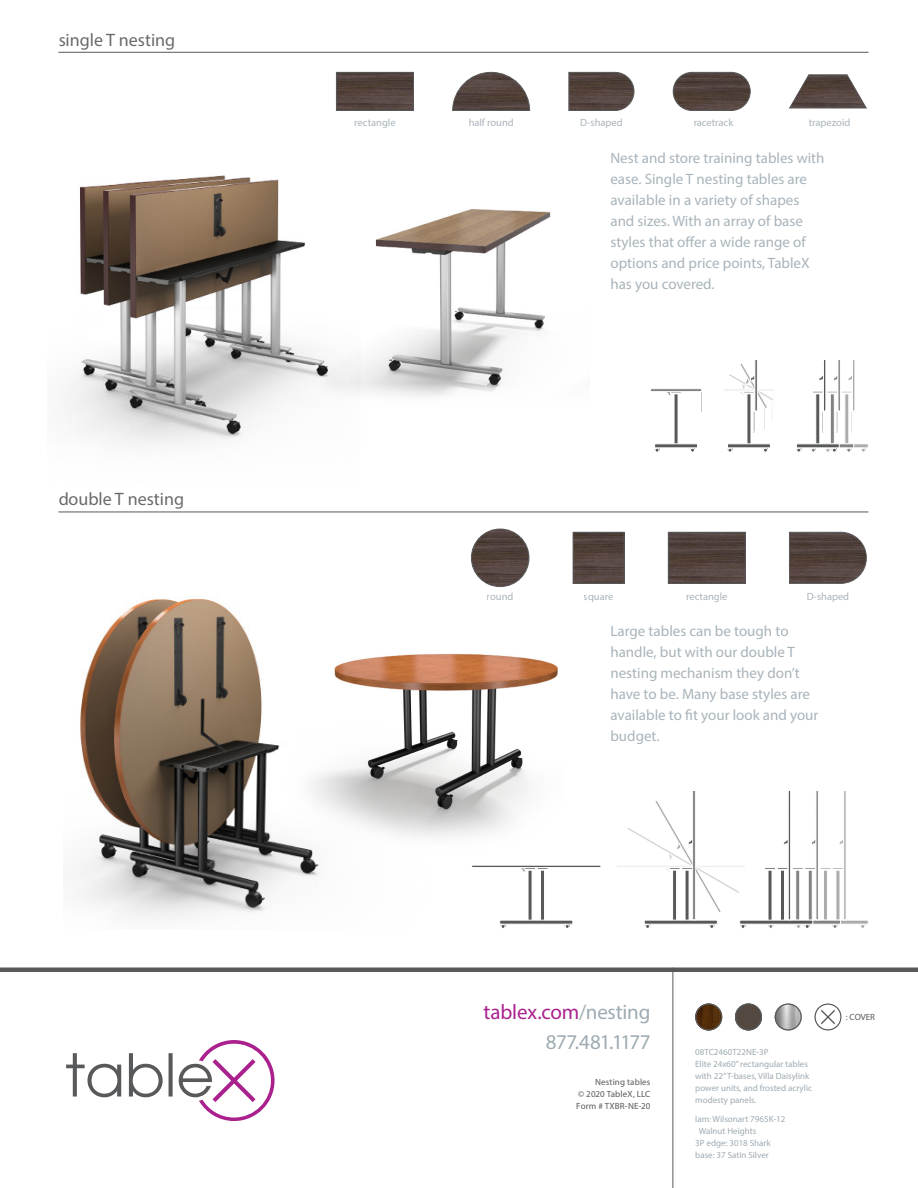
<style>
.page{position:relative;width:918px;height:1188px;background:#fff}
.page>*{position:absolute;margin:0;border:0;box-sizing:border-box;transform-origin:0 0}
.t1{font:21px/30px "Myriad Pro";letter-spacing:-.01em;color:#9eabb3;text-align:right}
.t2{font:18px "Myriad Pro";color:#58595b}
.t3{font:15px/21px "Myriad Pro";color:#9eabb3}
.t4{font:10.5px "Myriad Pro";color:#9eabb3}
.t5{font:9px/12px "Myriad Pro";color:#9eabb3}
.t6{font:9px/12px "Myriad Pro";letter-spacing:.015em;color:#58595b;text-align:justify}
.s1{color:#aa218e}
</style>
<div class="page">
<img style="left:64px;top:175px;width:230px;height:271px">
<img style="left:75px;top:599px;width:244px;height:322px">
<img style="left:260px;top:639px;width:298px;height:228px">
<svg style="left:690px;top:448px;width:5px;height:4px"></svg>
<svg style="left:654px;top:448px;width:5px;height:4px"></svg>
<svg style="left:674px;top:396px;width:4px;height:48px"></svg>
<svg style="left:666px;top:391px;width:16px;height:5px"></svg>
<div style="left:700px;top:391px;width:2px;height:22px;border:1px solid #fff"></div>
<hr style="left:650px;top:389px;width:52px;height:2px;background:#58595b">
<svg style="left:655px;top:444px;width:42px;height:4px"></svg>
<svg style="left:860px;top:448px;width:6px;height:4px"></svg>
<svg style="left:845px;top:394px;width:4px;height:50px"></svg>
<div style="left:851px;top:411px;width:2px;height:21px;border:1px solid #fff"></div>
<svg style="left:854px;top:444px;width:14px;height:4px"></svg>
<div style="left:852px;top:359px;width:3px;height:52px;background:#acacad;border:1px solid #fff"></div>
<svg style="left:846px;top:448px;width:5px;height:4px"></svg>
<svg style="left:810px;top:448px;width:6px;height:4px"></svg>
<svg style="left:830px;top:394px;width:4px;height:50px"></svg>
<svg style="left:837px;top:412px;width:1px;height:20px"></svg>
<svg style="left:839px;top:444px;width:15px;height:4px"></svg>
<svg style="left:834px;top:376px;width:4px;height:5px"></svg>
<div style="left:838px;top:359px;width:3px;height:52px;background:#828284;border:1px solid #fff"></div>
<svg style="left:825px;top:448px;width:12px;height:4px"></svg>
<svg style="left:796px;top:448px;width:5px;height:4px"></svg>
<svg style="left:816px;top:394px;width:4px;height:50px"></svg>
<svg style="left:813px;top:391px;width:40px;height:3px"></svg>
<div style="left:822px;top:411px;width:2px;height:21px;border:1px solid #fff"></div>
<svg style="left:796px;top:444px;width:43px;height:4px"></svg>
<svg style="left:819px;top:376px;width:4px;height:5px"></svg>
<div style="left:823px;top:359px;width:3px;height:52px;background:#58595b;border:1px solid #fff"></div>
<svg style="left:763px;top:448px;width:5px;height:4px"></svg>
<svg style="left:727px;top:448px;width:5px;height:4px"></svg>
<svg style="left:747px;top:432px;width:4px;height:12px"></svg>
<div style="left:723px;top:389px;width:52px;height:2px;background:#eeeeef;border:1px solid #fff"></div>
<svg style="left:728px;top:444px;width:42px;height:4px"></svg>
<svg style="left:727px;top:364px;width:48px;height:68px"></svg>
<div style="left:753px;top:411px;width:2px;height:21px;border:1px solid #fff"></div>
<hr style="left:755px;top:359px;width:2px;height:52px;background:#58595b">
<svg style="left:836px;top:870px;width:4px;height:50px"></svg>
<svg style="left:824px;top:870px;width:3px;height:50px"></svg>
<svg style="left:860px;top:924px;width:5px;height:4px"></svg>
<svg style="left:841px;top:920px;width:27px;height:4px"></svg>
<div style="left:844px;top:790px;width:2px;height:130px;background:#acacad;border:1px solid #fff"></div>
<svg style="left:808px;top:870px;width:4px;height:50px"></svg>
<svg style="left:796px;top:870px;width:4px;height:50px"></svg>
<svg style="left:832px;top:924px;width:5px;height:4px"></svg>
<svg style="left:768px;top:924px;width:5px;height:4px"></svg>
<svg style="left:813px;top:920px;width:27px;height:4px"></svg>
<svg style="left:812px;top:840px;width:4px;height:5px"></svg>
<div style="left:816px;top:790px;width:3px;height:130px;background:#828284;border:1px solid #fff"></div>
<svg style="left:781px;top:870px;width:3px;height:50px"></svg>
<svg style="left:768px;top:870px;width:4px;height:50px"></svg>
<svg style="left:765px;top:867px;width:78px;height:3px"></svg>
<svg style="left:796px;top:924px;width:13px;height:4px"></svg>
<svg style="left:740px;top:924px;width:5px;height:4px"></svg>
<svg style="left:740px;top:920px;width:73px;height:4px"></svg>
<svg style="left:784px;top:840px;width:4px;height:5px"></svg>
<div style="left:788px;top:790px;width:3px;height:130px;background:#58595b;border:1px solid #fff"></div>
<svg style="left:685px;top:913px;width:4px;height:7px"></svg>
<svg style="left:673px;top:913px;width:3px;height:7px"></svg>
<svg style="left:709px;top:924px;width:5px;height:4px"></svg>
<svg style="left:645px;top:924px;width:5px;height:4px"></svg>
<svg style="left:644px;top:920px;width:73px;height:4px"></svg>
<div style="left:616px;top:865px;width:130px;height:3px;background:#eeeeef;border:1px solid #fff"></div>
<svg style="left:626px;top:799px;width:114px;height:114px"></svg>
<hr style="left:693px;top:790px;width:2px;height:130px;background:#58595b">
<svg style="left:541px;top:872px;width:3px;height:48px"></svg>
<svg style="left:528px;top:872px;width:4px;height:48px"></svg>
<svg style="left:564px;top:924px;width:5px;height:4px"></svg>
<svg style="left:500px;top:924px;width:5px;height:4px"></svg>
<svg style="left:500px;top:920px;width:73px;height:4px"></svg>
<svg style="left:521px;top:868px;width:27px;height:4px"></svg>
<div style="left:471px;top:865px;width:130px;height:3px;background:#58595b;border:1px solid #fff"></div>
<img style="left:294px;top:209px;width:257px;height:188px">
<hr style="left:0;top:968px;width:918px;height:4px;background:#58595b">
<svg style="left:66px;top:1040px;width:209px;height:81px"></svg>
<svg style="left:814px;top:1003px;width:27px;height:27px"></svg>
<svg style="left:695px;top:1003px;width:27px;height:27px"></svg>
<svg style="left:735px;top:1003px;width:27px;height:27px"></svg>
<svg style="left:775px;top:1003px;width:27px;height:27px"></svg>
<hr style="left:673px;top:968px;width:1px;height:220px;background:#58595b">
<img style="left:471px;top:529px;width:58px;height:58px;border-radius:29px">
<div style="left:471px;top:529px;width:58px;height:58px;border:1px solid #58595b;border-radius:50%"></div>
<img style="left:575px;top:534px;width:48px;height:48px">
<div style="left:573px;top:532px;width:52px;height:52px;border:1px solid #58595b"></div>
<svg style="left:789px;top:532px;width:78px;height:52px;background:#5f524d"></svg>
<img style="left:670px;top:534px;width:74px;height:48px">
<div style="left:668px;top:532px;width:78px;height:52px;border:1px solid #58595b"></div>
<hr style="left:58px;top:52px;width:810px;height:1px;background:#58595b">
<hr style="left:58px;top:512px;width:810px;height:1px;background:#58595b">
<svg style="left:672px;top:72px;width:79px;height:39px;background:#655954"></svg>
<svg style="left:568px;top:72px;width:67px;height:39px;background:#60524e"></svg>
<img style="left:338px;top:74px;width:74px;height:35px">
<div style="left:336px;top:72px;width:78px;height:39px;border:1px solid #58595b"></div>
<svg style="left:452px;top:72px;width:78px;height:39px"></svg>
<svg style="left:789px;top:74px;width:78px;height:35px"></svg>
<p class="t2" style="left:58px;top:28px;width:118px">single T nesting</p>
<p class="t2" style="left:58px;top:488px;width:127px">double T nesting</p>
<p class="t4" style="left:354px;top:116px;width:43px">rectangle</p>
<p class="t4" style="left:469px;top:116px;width:47px">half round</p>
<p class="t4" style="left:580px;top:116px;width:44px">D-shaped</p>
<p class="t4" style="left:693px;top:116px;width:41px">racetrack</p>
<p class="t4" style="left:809px;top:116px;width:43px">trapezoid</p>
<p class="t3" style="left:610px;top:148px;width:216px">Nest and store training tables with ease. Single T nesting tables are available in a variety of shapes and sizes. With an array of base styles that offer a wide range of options and price points, TableX has you covered.</p>
<p class="t4" style="left:487px;top:590px;width:28px">round</p>
<p class="t4" style="left:584px;top:590px;width:31px">square</p>
<p class="t4" style="left:686px;top:590px;width:43px">rectangle</p>
<p class="t4" style="left:807px;top:590px;width:44px">D-shaped</p>
<p class="t3" style="left:610px;top:621px;width:210px">Large tables can be tough to handle, but with our double T nesting mechanism they don’t have to be. Many base styles are available to fit your look and your budget.</p>
<p class="t1" style="left:484px;top:997px;width:168px"><span class="s1">tablex.com</span>/nesting<br>877.481.1177</p>
<p class="t6" style="left:576px;top:1076px;width:76px;text-indent:19px">Nesting tables © 2020 TableX, LLC Form # TXBR-NE-20</p>
<p class="t5" style="left:695px;top:1046px;width:118px">08TC2460T22NE-3P<br>Elite 24x60” rectangular tables with 22” T-bases, Villa Daisylink power units, and frosted acrylic modesty panels.</p>
<p class="t5" style="left:695px;top:1112px;width:92px">lam: Wilsonart 7965K-12</p>
<p class="t5" style="left:699px;top:1124px;width:59px">Walnut Heights</p>
<p class="t5" style="left:695px;top:1136px;width:77px">3P edge: 3018 Shark</p>
<p class="t5" style="left:695px;top:1148px;width:75px">base: 37 Satin Silver</p>
<p class="t6" style="left:846px;top:1011px;width:31px">: COVER</p>
</div>
